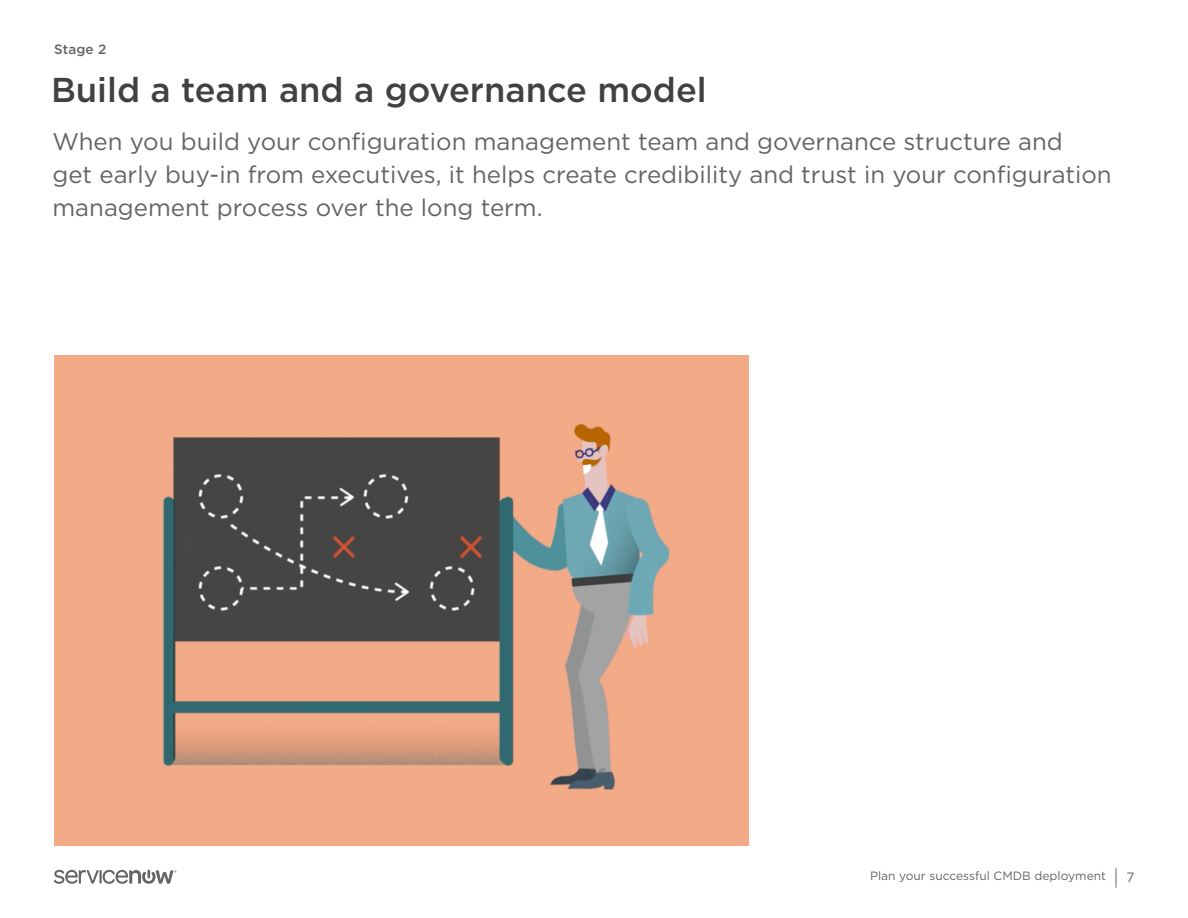
<style>
.page{position:relative;width:1188px;height:918px;background:#fff}
.page>*{position:absolute;margin:0;border:0;box-sizing:border-box;transform-origin:0 0}
.t1{font:500 34.5px "Gotham";color:#414042}
.t2{font:24px/33px "Gotham";color:#646464}
.t3{font:500 13.5px "Gotham";letter-spacing:.01em;color:#646464}
.t4{font:12px "Gotham";color:#646464}
.s1{font-weight:300;font-size:21px}
.s2{font-size:13.5px}
</style>
<div class="page">
<svg style="left:54px;top:870px;width:122px;height:14px"></svg>
<img style="left:54px;top:355px;width:694px;height:491px">
<p class="t3" style="left:54px;top:40px;width:54px">Stage 2</p>
<h1 class="t1" style="left:51px;top:67px;width:657px">Build a team and a governance model</h1>
<p class="t2" style="left:52px;top:124px;width:1061px">When you build your configuration management team and governance structure and<br>get early buy-in from executives, it helps create credibility and trust in your configuration management process over the long term.</p>
<p class="t4" style="left:870px;top:868px;width:266px">Plan your successful CMDB deployment <span class="s1">|</span> <span class="s2">7</span></p>
</div>
